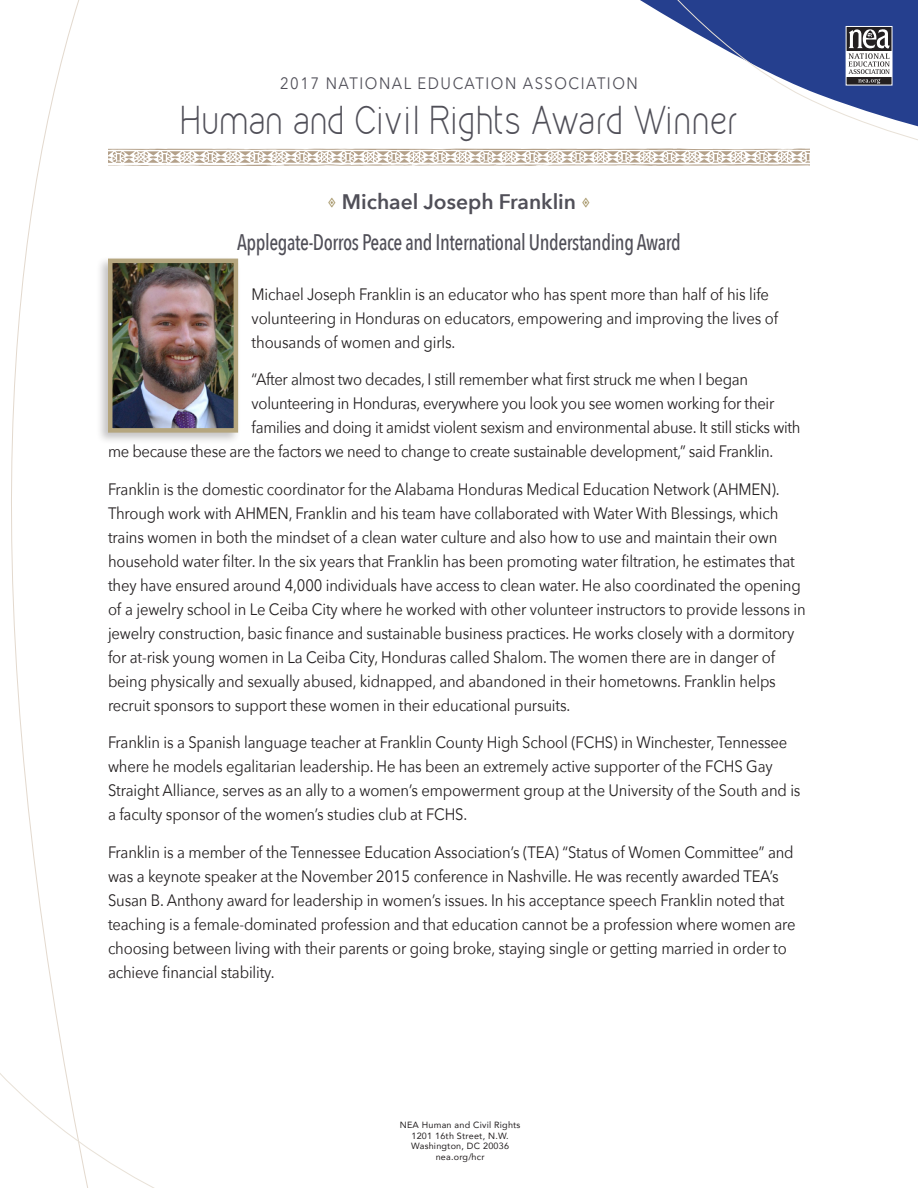
<style>
.page{position:relative;width:918px;height:1188px;background:#fff}
.page>*{position:absolute;margin:0;border:0;box-sizing:border-box;transform-origin:0 0}
.t1{font:300 36px "Kirvy";letter-spacing:.01em;color:#504f58;scale:.9 1}
.Award_Name{font:500 22.5px "Avenir Next Condensed";letter-spacing:-.02em;color:#504f58;scale:.9 1}
.Awardee_Name{font:600 21px "Avenir Next";color:#504f58}
.BIO_text{font:16.5px/24px "Avenir Next";letter-spacing:-.01em;color:#231f20;scale:.9 1}
.t2{font:16.5px "Avenir Next";letter-spacing:.1em;color:#504f58;scale:.9 1}
.t3{font:9px/10.5px "Avenir";letter-spacing:.025em;color:#231f20;text-align:center}
</style>
<div class="page">
<svg style="left:108px;top:148px;width:517px;height:18px"></svg>
<svg style="left:11px;top:0;width:68px;height:697px"></svg>
<svg style="left:625px;top:0;width:293px;height:166px"></svg>
<svg style="left:0;top:697px;width:154px;height:491px"></svg>
<div style="left:846px;top:27px;width:46px;height:23px;background:#231f20"></div>
<svg style="left:848px;top:29px;width:42px;height:54px"></svg>
<div style="left:846px;top:26px;width:46px;height:59px;border:1px solid #fff"></div>
<div style="left:95px;top:255px;width:146px;height:190px;background:#231f20;opacity:.27"></div>
<img style="left:113px;top:264px;width:120px;height:164px">
<div style="left:108px;top:259px;width:130px;height:174px;border:4px solid #b5a67f"></div>
<p class="t2" style="left:280px;top:69px;width:399px">2017 NATIONAL EDUCATION ASSOCIATION</p>
<h1 class="t1" style="left:180px;top:99px;width:622px">Human and Civil Rights Award Winner</h1>
<p class="Awardee_Name" style="left:342px;top:183px;width:236px">Michael Joseph Franklin</p>
<p class="Award_Name" style="left:237px;top:228px;width:495px">Applegate-Dorros Peace and International Understanding Award</p>
<p class="BIO_text" style="left:252px;top:282px;width:586px">Michael Joseph Franklin is an educator who has spent more than half of his life volunteering in Honduras on educators, empowering and improving the lives of thousands of women and girls.</p>
<p class="BIO_text" style="left:252px;top:367px;width:553px">“After almost two decades, I still remember what first struck me when I began</p>
<p class="BIO_text" style="left:252px;top:391px;width:582px">volunteering in Honduras, everywhere you look you see women working for their</p>
<p class="BIO_text" style="left:252px;top:415px;width:611px">families and doing it amidst violent sexism and environmental abuse. It still sticks with</p>
<p class="BIO_text" style="left:108px;top:439px;width:741px">me because these are the factors we need to change to create sustainable development,” said Franklin.</p>
<p class="BIO_text" style="left:108px;top:477px;width:777px">Franklin is the domestic coordinator for the Alabama Honduras Medical Education Network (AHMEN).<br>Through work with AHMEN, Franklin and his team have collaborated with Water With Blessings, which trains women in both the mindset of a clean water culture and also how to use and maintain their own household water filter. In the six years that Franklin has been promoting water filtration, he estimates that they have ensured around 4,000 individuals have access to clean water. He also coordinated the opening of a jewelry school in Le Ceiba City where he worked with other volunteer instructors to provide lessons in jewelry construction, basic finance and sustainable business practices. He works closely with a dormitory for at-risk young women in La Ceiba City, Honduras called Shalom. The women there are in danger of being physically and sexually abused, kidnapped, and abandoned in their hometowns. Franklin helps recruit sponsors to support these women in their educational pursuits.</p>
<p class="BIO_text" style="left:108px;top:730px;width:771px">Franklin is a Spanish language teacher at Franklin County High School (FCHS) in Winchester, Tennessee where he models egalitarian leadership. He has been an extremely active supporter of the FCHS Gay Straight Alliance, serves as an ally to a women’s empowerment group at the University of the South and is a faculty sponsor of the women’s studies club at FCHS.</p>
<p class="BIO_text" style="left:108px;top:840px;width:766px">Franklin is a member of the Tennessee Education Association’s (TEA) “Status of Women Committee” and was a keynote speaker at the November 2015 conference in Nashville. He was recently awarded TEA’s Susan B. Anthony award for leadership in women’s issues. In his acceptance speech Franklin noted that teaching is a female-dominated profession and that education cannot be a profession where women are choosing between living with their parents or going broke, staying single or getting married in order to achieve financial stability.</p>
<p class="t3" style="left:400px;top:1119px;width:122px">NEA Human and Civil Rights<br>1201 16th Street, N.W.<br>Washington, DC 20036 nea.org/hcr</p>
</div>
